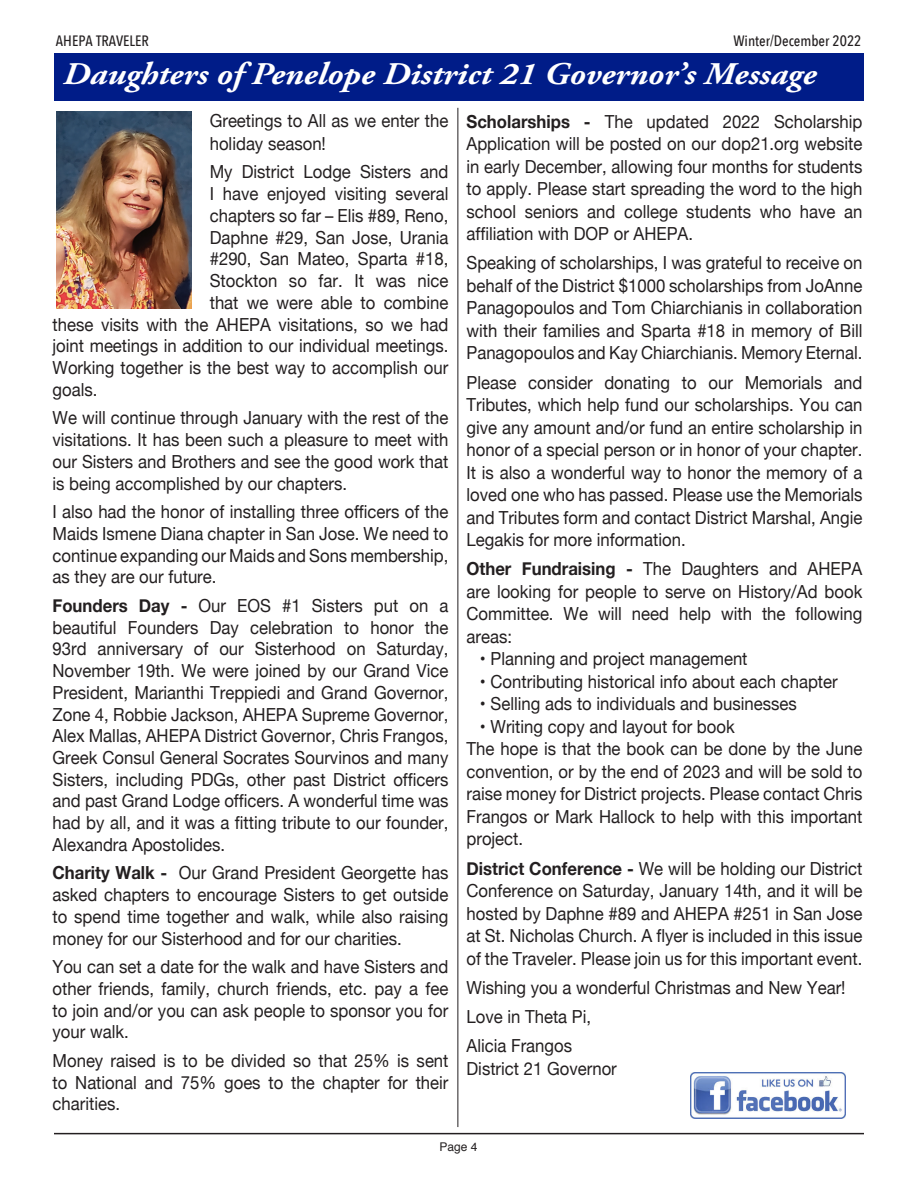
<style>
.page{position:relative;width:918px;height:1188px;background:#fff}
.page>*{position:absolute;margin:0;border:0;box-sizing:border-box;transform-origin:0 0}
.t1{font:italic 700 31.5px "Adobe Garamond Pro";color:#fff;scale:1.1 1}
.t2{font:18px/22.5px "Helvetica Neue";color:#231f20;text-align:justify;scale:.93 1}
.t3{font:500 15px "Avenir Next Condensed";color:#231f20}
.t4{font:12px "Helvetica";color:#231f20}
.s1{font-weight:700}
</style>
<div class="page">
<hr style="left:54px;top:53px;width:810px;height:2px;background:#231f20">
<hr style="left:54px;top:1133px;width:810px;height:1px;background:#231f20">
<div style="left:54px;top:54px;width:810px;height:47px;background:#001c88"></div>
<hr style="left:458px;top:108px;width:1px;height:1019px;background:#231f20">
<img style="left:56px;top:111px;width:135px;height:198px">
<img style="left:691px;top:1073px;width:154px;height:46px">
<p class="t3" style="left:56px;top:31px;width:94px">AHEPA TRAVELER</p>
<p class="t3" style="left:733px;top:31px;width:130px">Winter/December 2022</p>
<h1 class="t1" style="left:63px;top:56px;width:686px">Daughters of Penelope District 21 Governor’s Message</h1>
<p class="t2" style="left:210px;top:111px;width:258px">Greetings to All as we enter the holiday season!</p>
<p class="t2" style="left:210px;top:162px;width:258px">My District Lodge Sisters and</p>
<p class="t2" style="left:210px;top:184px;width:258px">I have enjoyed visiting several</p>
<p class="t2" style="left:210px;top:205px;width:258px">chapters so far – Elis #89, Reno,</p>
<p class="t2" style="left:210px;top:227px;width:258px">Daphne #29, San Jose, Urania</p>
<p class="t2" style="left:210px;top:249px;width:258px">#290, San Mateo, Sparta #18,</p>
<p class="t2" style="left:210px;top:271px;width:258px">Stockton so far. It was nice</p>
<p class="t2" style="left:210px;top:292px;width:258px">that we were able to combine</p>
<p class="t2" style="left:53px;top:314px;width:427px">these visits with the AHEPA visitations, so we had</p>
<p class="t2" style="left:53px;top:336px;width:427px">joint meetings in addition to our individual meetings.</p>
<p class="t2" style="left:53px;top:357px;width:427px">Working together is the best way to accomplish our</p>
<p class="t2" style="left:53px;top:379px;width:50px">goals.</p>
<p class="t2" style="left:53px;top:408px;width:427px;line-height:21.8px">We will continue through January with the rest of the visitations. It has been such a pleasure to meet with our Sisters and Brothers and see the good work that is being accomplished by our chapters.</p>
<p class="t2" style="left:53px;top:502px;width:427px;line-height:21.8px">I also had the honor of installing three officers of the Maids Ismene Diana chapter in San Jose. We need to continue expanding our Maids and Sons membership, as they are our future.</p>
<p class="t2" style="left:53px;top:596px;width:427px;line-height:21.8px"><span class="s1">Founders Day -</span> Our EOS #1 Sisters put on a beautiful Founders Day celebration to honor the 93rd anniversary of our Sisterhood on Saturday, November 19th. We were joined by our Grand Vice President, Marianthi Treppiedi and Grand Governor, Zone 4, Robbie Jackson, AHEPA Supreme Governor, Alex Mallas, AHEPA District Governor, Chris Frangos, Greek Consul General Socrates Sourvinos and many Sisters, including PDGs, other past District officers and past Grand Lodge officers. A wonderful time was had by all, and it was a fitting tribute to our founder, Alexandra Apostolides.</p>
<p class="t2" style="left:53px;top:863px;width:427px;line-height:21.8px"><span class="s1">Charity Walk -</span> Our Grand President Georgette has asked chapters to encourage Sisters to get outside to spend time together and walk, while also raising money for our Sisterhood and for our charities.</p>
<p class="t2" style="left:53px;top:957px;width:427px;line-height:21.8px">You can set a date for the walk and have Sisters and other friends, family, church friends, etc. pay a fee to join and/or you can ask people to sponsor you for your walk.</p>
<p class="t2" style="left:53px;top:1051px;width:427px;line-height:21.8px">Money raised is to be divided so that 25% is sent to National and 75% goes to the chapter for their charities.</p>
<p class="t2" style="left:467px;top:111px;width:427px"><span class="s1">Scholarships -</span> The updated 2022 Scholarship Application will be posted on our dop21.org website in early December, allowing four months for students to apply. Please start spreading the word to the high school seniors and college students who have an affiliation with DOP or AHEPA.</p>
<p class="t2" style="left:467px;top:253px;width:427px">Speaking of scholarships, I was grateful to receive on behalf of the District $1000 scholarships from JoAnne Panagopoulos and Tom Chiarchianis in collaboration with their families and Sparta #18 in memory of Bill Panagopoulos and Kay Chiarchianis. Memory Eternal.</p>
<p class="t2" style="left:467px;top:372px;width:427px">Please consider donating to our Memorials and Tributes, which help fund our scholarships. You can give any amount and/or fund an entire scholarship in honor of a special person or in honor of your chapter.<br>It is also a wonderful way to honor the memory of a loved one who has passed. Please use the Memorials and Tributes form and contact District Marshal, Angie Legakis for more information.</p>
<p class="t2" style="left:467px;top:559px;width:427px"><span class="s1">Other Fundraising -</span> The Daughters and AHEPA are looking for people to serve on History/Ad book Committee. We will need help with the following areas:</p>
<p class="t2" style="left:480px;top:649px;width:289px">• Planning and project management</p>
<p class="t2" style="left:480px;top:671px;width:386px">• Contributing historical info about each chapter</p>
<p class="t2" style="left:480px;top:694px;width:342px">• Selling ads to individuals and businesses</p>
<p class="t2" style="left:467px;top:716px;width:427px;text-align:left;text-indent:13px">• Writing copy and layout for book<br>The hope is that the book can be done by the June convention, or by the end of 2023 and will be sold to raise money for District projects. Please contact Chris Frangos or Mark Hallock to help with this important project.</p>
<p class="t2" style="left:467px;top:858px;width:427px"><span class="s1">District Conference -</span> We will be holding our District Conference on Saturday, January 14th, and it will be hosted by Daphne #89 and AHEPA #251 in San Jose at St. Nicholas Church. A flyer is included in this issue of the Traveler. Please join us for this important event.</p>
<p class="t2" style="left:467px;top:974px;width:409px;line-height:29.2px;text-align:left">Wishing you a wonderful Christmas and New Year!<br>Love in Theta Pi,<br>Alicia Frangos</p>
<p class="t2" style="left:467px;top:1058px;width:163px">District 21 Governor</p>
<p class="t4" style="left:439px;top:1138px;width:40px">Page 4</p>
</div>
